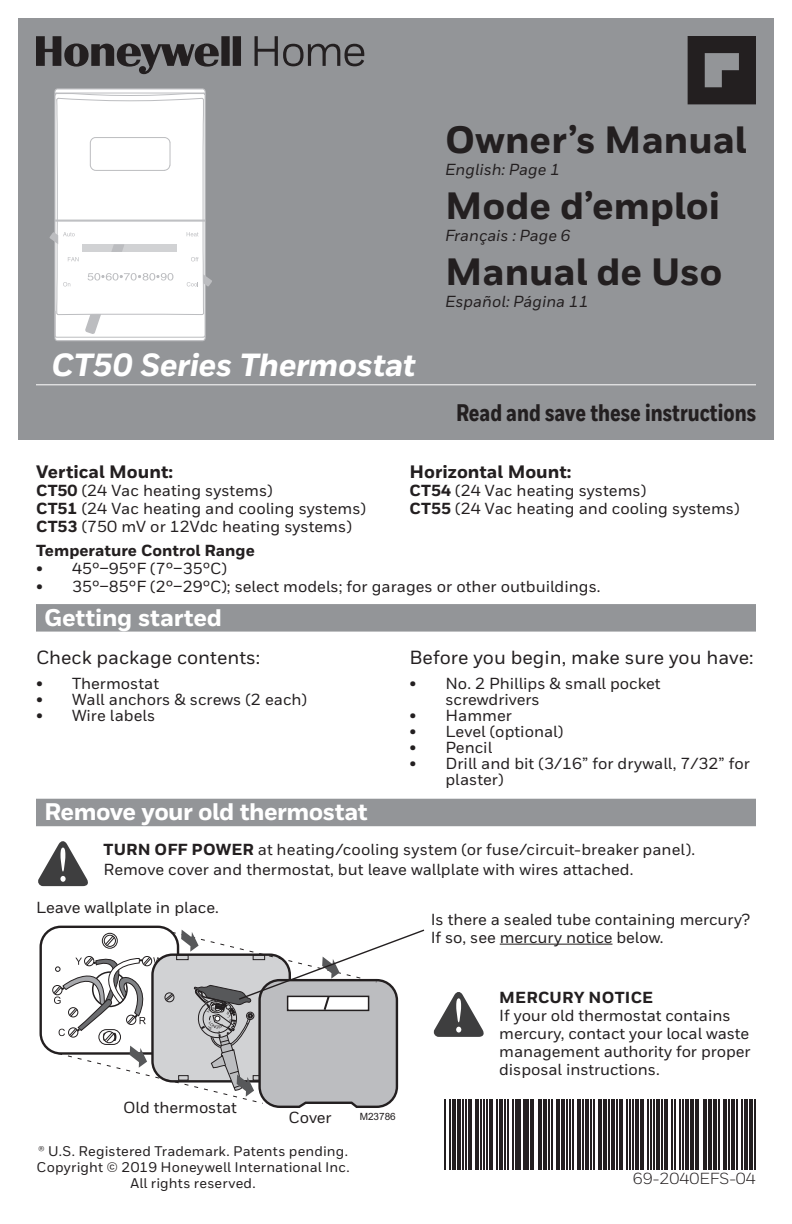
<style>
.page{position:relative;width:792px;height:1224px;background:#fff}
.page>*{position:absolute;margin:0;border:0;box-sizing:border-box;transform-origin:0 0}
.t1{font:800 38px "Honeywell Sans";color:#231f20}
.t2{font:italic 800 32px "Honeywell Sans";letter-spacing:-.01em;color:#fff}
.t3{font:800 24px "Honeywell Sans";letter-spacing:-.02em;color:#fff}
.t4{font:800 24px "Honeywell Cond";color:#231f20}
.t5{font:500 19px "Honeywell Sans";color:#231f20}
.t6{font:800 18px "Honeywell Sans";color:#231f20}
.t7{font:500 16px/18px "Honeywell Sans";color:#231f20}
.t8{font:italic 500 16px "Honeywell Sans";color:#231f20}
.t9{font:800 16px "Honeywell Sans";color:#231f20}
.t10{font:16px "Honeywell Sans";color:#231f20}
.t11{font:500 14px/16px "Honeywell Sans";letter-spacing:.01em;color:#231f20;text-align:center}
.t12{font:10px "Arial";color:#231f20}
.s1{font-weight:800}
</style>
<div class="page">
<div style="left:18px;top:18px;width:756px;height:422px;background:#939598"></div>
<hr style="left:36px;top:384px;width:720px;height:1px;background:#fff">
<svg style="left:688px;top:36px;width:68px;height:68px"></svg>
<svg style="left:36px;top:36px;width:328px;height:38px"></svg>
<svg style="left:50px;top:92px;width:162px;height:246px;background:#f2f3f3"></svg>
<div style="left:40px;top:926px;width:139px;height:129px;border:2px solid #231f20;border-radius:20px"></div>
<svg style="left:52px;top:928px;width:373px;height:180px"></svg>
<svg style="left:434px;top:992px;width:50px;height:45px"></svg>
<svg style="left:38px;top:841px;width:50px;height:45px"></svg>
<hr style="left:500px;top:944px;width:113px;height:1px;background:#231f20">
<div style="left:36px;top:604px;width:720px;height:28px;background:#939598"></div>
<div style="left:36px;top:799px;width:720px;height:27px;background:#939598"></div>
<hr style="left:444px;top:1099px;width:2px;height:71px;background:#231f20">
<hr style="left:449px;top:1099px;width:2px;height:71px;background:#231f20">
<hr style="left:452px;top:1099px;width:4px;height:71px;background:#231f20">
<hr style="left:457px;top:1099px;width:4px;height:71px;background:#231f20">
<hr style="left:462px;top:1099px;width:2px;height:71px;background:#231f20">
<hr style="left:465px;top:1099px;width:2px;height:71px;background:#231f20">
<hr style="left:468px;top:1099px;width:4px;height:71px;background:#231f20">
<hr style="left:475px;top:1099px;width:4px;height:71px;background:#231f20">
<hr style="left:480px;top:1099px;width:2px;height:71px;background:#231f20">
<hr style="left:483px;top:1099px;width:2px;height:71px;background:#231f20">
<hr style="left:486px;top:1099px;width:1px;height:71px;background:#231f20">
<hr style="left:489px;top:1099px;width:3px;height:71px;background:#231f20">
<hr style="left:496px;top:1099px;width:2px;height:71px;background:#231f20">
<hr style="left:499px;top:1099px;width:4px;height:71px;background:#231f20">
<hr style="left:504px;top:1099px;width:1px;height:71px;background:#231f20">
<hr style="left:507px;top:1099px;width:1px;height:71px;background:#231f20">
<hr style="left:512px;top:1099px;width:1px;height:71px;background:#231f20">
<hr style="left:515px;top:1099px;width:1px;height:71px;background:#231f20">
<hr style="left:518px;top:1099px;width:3px;height:71px;background:#231f20">
<hr style="left:523px;top:1099px;width:3px;height:71px;background:#231f20">
<hr style="left:528px;top:1099px;width:1px;height:71px;background:#231f20">
<hr style="left:531px;top:1099px;width:3px;height:71px;background:#231f20">
<hr style="left:538px;top:1099px;width:1px;height:71px;background:#231f20">
<hr style="left:541px;top:1099px;width:1px;height:71px;background:#231f20">
<hr style="left:544px;top:1099px;width:3px;height:71px;background:#231f20">
<hr style="left:549px;top:1099px;width:1px;height:71px;background:#231f20">
<hr style="left:552px;top:1099px;width:1px;height:71px;background:#231f20">
<hr style="left:557px;top:1099px;width:3px;height:71px;background:#231f20">
<hr style="left:562px;top:1099px;width:3px;height:71px;background:#231f20">
<hr style="left:567px;top:1099px;width:1px;height:71px;background:#231f20">
<hr style="left:570px;top:1099px;width:1px;height:71px;background:#231f20">
<hr style="left:572px;top:1099px;width:2px;height:71px;background:#231f20">
<hr style="left:577px;top:1099px;width:4px;height:71px;background:#231f20">
<hr style="left:582px;top:1099px;width:2px;height:71px;background:#231f20">
<hr style="left:585px;top:1099px;width:4px;height:71px;background:#231f20">
<hr style="left:590px;top:1099px;width:2px;height:71px;background:#231f20">
<hr style="left:593px;top:1099px;width:2px;height:71px;background:#231f20">
<hr style="left:598px;top:1099px;width:4px;height:71px;background:#231f20">
<hr style="left:603px;top:1099px;width:4px;height:71px;background:#231f20">
<hr style="left:608px;top:1099px;width:2px;height:71px;background:#231f20">
<hr style="left:611px;top:1099px;width:4px;height:71px;background:#231f20">
<hr style="left:616px;top:1099px;width:2px;height:71px;background:#231f20">
<hr style="left:619px;top:1099px;width:4px;height:71px;background:#231f20">
<hr style="left:626px;top:1099px;width:2px;height:71px;background:#231f20">
<hr style="left:629px;top:1099px;width:2px;height:71px;background:#231f20">
<hr style="left:632px;top:1099px;width:2px;height:71px;background:#231f20">
<hr style="left:635px;top:1099px;width:4px;height:71px;background:#231f20">
<hr style="left:640px;top:1099px;width:4px;height:71px;background:#231f20">
<hr style="left:647px;top:1099px;width:2px;height:71px;background:#231f20">
<hr style="left:650px;top:1099px;width:2px;height:71px;background:#231f20">
<hr style="left:653px;top:1099px;width:1px;height:71px;background:#231f20">
<hr style="left:656px;top:1099px;width:4px;height:71px;background:#231f20">
<hr style="left:661px;top:1099px;width:1px;height:71px;background:#231f20">
<hr style="left:664px;top:1099px;width:3px;height:71px;background:#231f20">
<hr style="left:671px;top:1099px;width:1px;height:71px;background:#231f20">
<hr style="left:674px;top:1099px;width:1px;height:71px;background:#231f20">
<hr style="left:679px;top:1099px;width:1px;height:71px;background:#231f20">
<hr style="left:682px;top:1099px;width:1px;height:71px;background:#231f20">
<hr style="left:685px;top:1099px;width:3px;height:71px;background:#231f20">
<hr style="left:690px;top:1099px;width:3px;height:71px;background:#231f20">
<hr style="left:695px;top:1099px;width:1px;height:71px;background:#231f20">
<hr style="left:698px;top:1099px;width:1px;height:71px;background:#231f20">
<hr style="left:703px;top:1099px;width:3px;height:71px;background:#231f20">
<hr style="left:708px;top:1099px;width:3px;height:71px;background:#231f20">
<hr style="left:713px;top:1099px;width:1px;height:71px;background:#231f20">
<hr style="left:716px;top:1099px;width:1px;height:71px;background:#231f20">
<hr style="left:719px;top:1099px;width:1px;height:71px;background:#231f20">
<hr style="left:724px;top:1099px;width:3px;height:71px;background:#231f20">
<hr style="left:729px;top:1099px;width:1px;height:71px;background:#231f20">
<hr style="left:732px;top:1099px;width:3px;height:71px;background:#231f20">
<hr style="left:737px;top:1099px;width:1px;height:71px;background:#231f20">
<hr style="left:742px;top:1099px;width:1px;height:71px;background:#231f20">
<hr style="left:744px;top:1099px;width:4px;height:71px;background:#231f20">
<hr style="left:750px;top:1099px;width:3px;height:71px;background:#231f20">
<hr style="left:755px;top:1099px;width:1px;height:71px;background:#231f20">
<h2 class="t2" style="left:52px;top:345px;width:366px">CT50 Series Thermostat</h2>
<h1 class="t1" style="left:445px;top:117px;width:303px">Owner’s Manual</h1>
<p class="t8" style="left:445px;top:160px;width:116px">English: Page 1</p>
<h1 class="t1" style="left:445px;top:183px;width:277px">Mode d’emploi</h1>
<p class="t8" style="left:445px;top:226px;width:127px">Français : Page 6</p>
<h1 class="t1" style="left:445px;top:249px;width:279px">Manual de Uso</h1>
<p class="t8" style="left:445px;top:292px;width:145px">Español: Página 11</p>
<h3 class="t4" style="left:456px;top:398px;width:302px">Read and save these instructions</h3>
<p class="t6" style="left:36px;top:461px;width:139px">Vertical Mount:</p>
<p class="t7" style="left:36px;top:482px;width:332px"><span class="s1">CT50</span> (24 Vac heating systems)<br><span class="s1">CT51</span> (24 Vac heating and cooling systems)<br><span class="s1">CT53</span> (750 mV or 12Vdc heating systems)</p>
<p class="t6" style="left:410px;top:461px;width:164px">Horizontal Mount:</p>
<p class="t7" style="left:410px;top:482px;width:332px"><span class="s1">CT54</span> (24 Vac heating systems)<br><span class="s1">CT55</span> (24 Vac heating and cooling systems)</p>
<p class="t9" style="left:36px;top:541px;width:220px">Temperature Control Range</p>
<p class="t7" style="left:36px;top:560px;width:192px">• 45°–95°F (7°–35°C)</p>
<p class="t7" style="left:36px;top:578px;width:566px">• 35°–85°F (2°–29°C); select models; for garages or other outbuildings.</p>
<h3 class="t3" style="left:44px;top:603px;width:180px">Getting started</h3>
<p class="t5" style="left:36px;top:646px;width:226px">Check package contents:</p>
<p class="t7" style="left:36px;top:674px;width:125px">• Thermostat</p>
<p class="t7" style="left:36px;top:690px;width:273px">• Wall anchors &amp; screws (2 each)</p>
<p class="t7" style="left:36px;top:706px;width:121px">• Wire labels</p>
<h3 class="t3" style="left:44px;top:797px;width:325px">Remove your old thermostat</h3>
<p class="t5" style="left:410px;top:646px;width:346px">Before you begin, make sure you have:</p>
<p class="t7" style="left:446px;top:675px;width:217px;line-height:16px;text-indent:-36px">• No. 2 Phillips &amp; small pocket screwdrivers</p>
<p class="t7" style="left:410px;top:706px;width:104px">• Hammer</p>
<p class="t7" style="left:410px;top:722px;width:155px">• Level (optional)</p>
<p class="t7" style="left:410px;top:738px;width:84px">• Pencil</p>
<p class="t7" style="left:446px;top:755px;width:306px;line-height:16px;text-indent:-36px">• Drill and bit (3/16” for drywall, 7/32” for plaster)</p>
<p class="t7" style="left:104px;top:839px;width:593px;line-height:20px"><span class="s1">TURN OFF POWER</span> at heating/cooling system (or fuse/circuit-breaker panel).<br>Remove cover and thermostat, but leave wallplate with wires attached.</p>
<p class="t7" style="left:36px;top:898px;width:184px">Leave wallplate in place.</p>
<p class="t7" style="left:123px;top:1099px;width:115px">Old thermostat</p>
<p class="t7" style="left:289px;top:1109px;width:45px">Cover</p>
<p class="t11" style="left:37px;top:1143px;width:314px">® U.S. Registered Trademark. Patents pending.<br>Copyright © 2019 Honeywell International Inc.<br>All rights reserved.</p>
<p class="t12" style="left:360px;top:1110px;width:38px">M23786</p>
<p class="t7" style="left:431px;top:910px;width:321px">Is there a sealed tube containing mercury?<br>If so, see mercury notice below.</p>
<p class="t9" style="left:499px;top:988px;width:155px">MERCURY NOTICE</p>
<p class="t7" style="left:499px;top:1007px;width:253px">If your old thermostat contains mercury, contact your local waste management authority for proper disposal instructions.</p>
<p class="t10" style="left:633px;top:1169px;width:125px">69-2040EFS-04</p>
</div>
